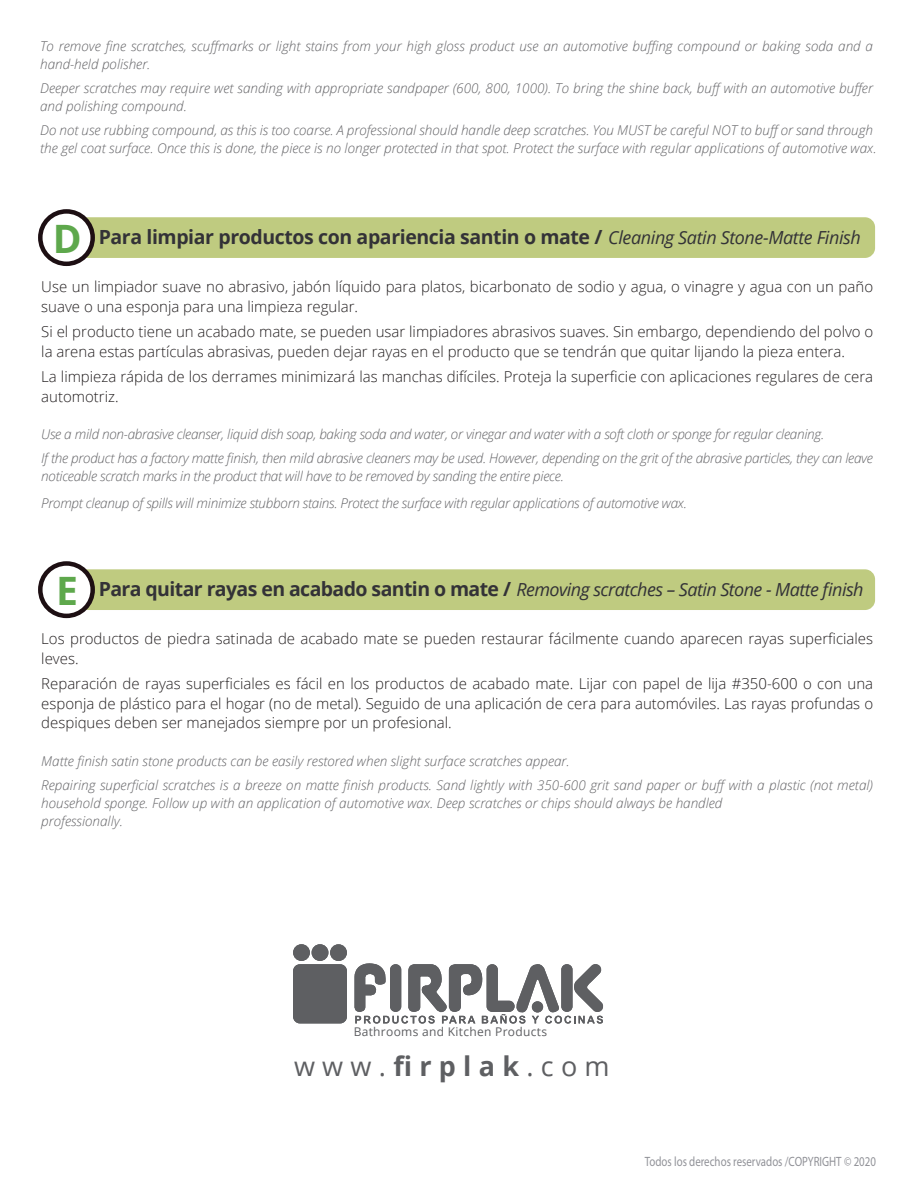
<style>
.page{position:relative;width:918px;height:1188px;background:#fff}
.page>*{position:absolute;margin:0;border:0;box-sizing:border-box;transform-origin:0 0}
.t1{font:700 39.15px "Open Sans";color:#5ea84c}
.t2{font:27px "Open Sans";letter-spacing:.27em;color:#5e5f62}
.t3{font:700 19.5px "Open Sans";letter-spacing:-.02em;color:#333237}
.t4{font:italic 18px "Open Sans";letter-spacing:-.03em;color:#333237}
.t5{font:300 15px/19.5px "Open Sans";color:#231f20}
.t6{font:italic 300 13.5px/18px "Open Sans";color:#636366}
.t7{font:italic 300 13.5px/24px "Open Sans";letter-spacing:-.02em;color:#636366}
.t8{font:13.5px "Myriad Pro";color:#919298;scale:.81 1}
.t9{font:12px "Open Sans";letter-spacing:.025em;color:#5e5f62}
.s1{font-weight:400;font-style:italic;font-size:18px}
.s2{font-weight:700;font-style:normal;font-size:19.5px}
.s3{font-weight:700}
</style>
<div class="page">
<div style="left:42px;top:217px;width:833px;height:41px;background:#bfcb80;border-radius:10px"></div>
<div style="left:42px;top:569px;width:833px;height:41px;background:#bfcb80;border-radius:10px"></div>
<div style="left:40px;top:211px;width:53px;height:53px;background:#fff;border-radius:50%"></div>
<div style="left:38px;top:209px;width:57px;height:57px;border:4px solid #1d0f13;border-radius:50%"></div>
<div style="left:40px;top:563px;width:53px;height:53px;background:#fff;border-radius:50%"></div>
<div style="left:38px;top:561px;width:57px;height:57px;border:4px solid #1d0f13;border-radius:50%"></div>
<div style="left:293px;top:944px;width:17px;height:17px;background:#5e5f62;border-radius:50%"></div>
<div style="left:312px;top:944px;width:16px;height:17px;background:#5e5f62;border-radius:50%"></div>
<div style="left:330px;top:944px;width:17px;height:17px;background:#5e5f62;border-radius:50%"></div>
<div style="left:293px;top:964px;width:54px;height:59px;background:#5e5f62;border-radius:7px"></div>
<svg style="left:354px;top:963px;width:249px;height:61px"></svg>
<p class="t6" style="left:40px;top:36px;width:834px">To remove fine scratches, scuffmarks or light stains from your high gloss product use an automotive buffing compound or baking soda and a hand-held polisher.</p>
<p class="t6" style="left:40px;top:78px;width:834px">Deeper scratches may require wet sanding with appropriate sandpaper (600, 800, 1000). To bring the shine back, buff with an automotive buffer and polishing compound.</p>
<p class="t6" style="left:40px;top:120px;width:838px">Do not use rubbing compound, as this is too coarse. A professional should handle deep scratches. You MUST be careful NOT to buff or sand through the gel coat surface. Once this is done, the piece is no longer protected in that spot. Protect the surface with regular applications of automotive wax.</p>
<h1 class="t1" style="left:53px;top:211px;width:30px">D</h1>
<h3 class="t3" style="left:99px;top:224px;width:764px">Para limpiar productos con apariencia santin o mate / <span class="s1">Cleaning Satin Stone-Matte Finish</span></h3>
<p class="t5" style="left:41px;top:277px;width:833px">Use un limpiador suave no abrasivo, jabón líquido para platos, bicarbonato de sodio y agua, o vinagre y agua con un paño suave o una esponja para una limpieza regular.</p>
<p class="t5" style="left:41px;top:322px;width:834px">Si el producto tiene un acabado mate, se pueden usar limpiadores abrasivos suaves. Sin embargo, dependiendo del polvo o la arena estas partículas abrasivas, pueden dejar rayas en el producto que se tendrán que quitar lijando la pieza entera.</p>
<p class="t5" style="left:41px;top:367px;width:833px">La limpieza rápida de los derrames minimizará las manchas difíciles. Proteja la superficie con aplicaciones regulares de cera automotriz.</p>
<p class="t7" style="left:41px;top:422px;width:833px">Use a mild non-abrasive cleanser, liquid dish soap, baking soda and water, or vinegar and water with a soft cloth or sponge for regular cleaning.<br>If the product has a factory matte finish, then mild abrasive cleaners may be used. However, depending on the grit of the abrasive particles, they can leave</p>
<p class="t7" style="left:41px;top:462px;width:647px;line-height:27px">noticeable scratch marks in the product that will have to be removed by sanding the entire piece.<br>Prompt cleanup of spills will minimize stubborn stains. Protect the surface with regular applications of automotive wax.</p>
<h1 class="t1" style="left:56px;top:563px;width:23px">E</h1>
<h3 class="t4" style="left:99px;top:578px;width:766px"><span class="s2">Para quitar rayas en acabado santin o mate /</span> Removing scratches – Satin Stone - Matte finish</h3>
<p class="t5" style="left:41px;top:629px;width:833px">Los productos de piedra satinada de acabado mate se pueden restaurar fácilmente cuando aparecen rayas superficiales leves.</p>
<p class="t5" style="left:41px;top:674px;width:833px;text-align:justify">Reparación de rayas superficiales es fácil en los productos de acabado mate. Lijar con papel de lija #350-600 o con una esponja de plástico para el hogar (no de metal). Seguido de una aplicación de cera para automóviles. Las rayas profundas o despiques deben ser manejados siempre por un profesional.</p>
<p class="t6" style="left:41px;top:748px;width:833px;line-height:24px">Matte finish satin stone products can be easily restored when slight surface scratches appear.<br>Repairing superficial scratches is a breeze on matte finish products. Sand lightly with 350-600 grit sand paper or buff with a plastic (not metal)</p>
<p class="t6" style="left:41px;top:793px;width:683px">household sponge. Follow up with an application of automotive wax. Deep scratches or chips should always be handled professionally.</p>
<p class="t9" style="left:354px;top:1024px;width:195px">Bathrooms and Kitchen Products</p>
<h2 class="t2" style="left:294px;top:1048px;width:317px">www.<span class="s3">firplak</span>.com</h2>
<p class="t8" style="left:645px;top:1153px;width:287px">Todos los derechos reservados /COPYRIGHT © 2020</p>
</div>
